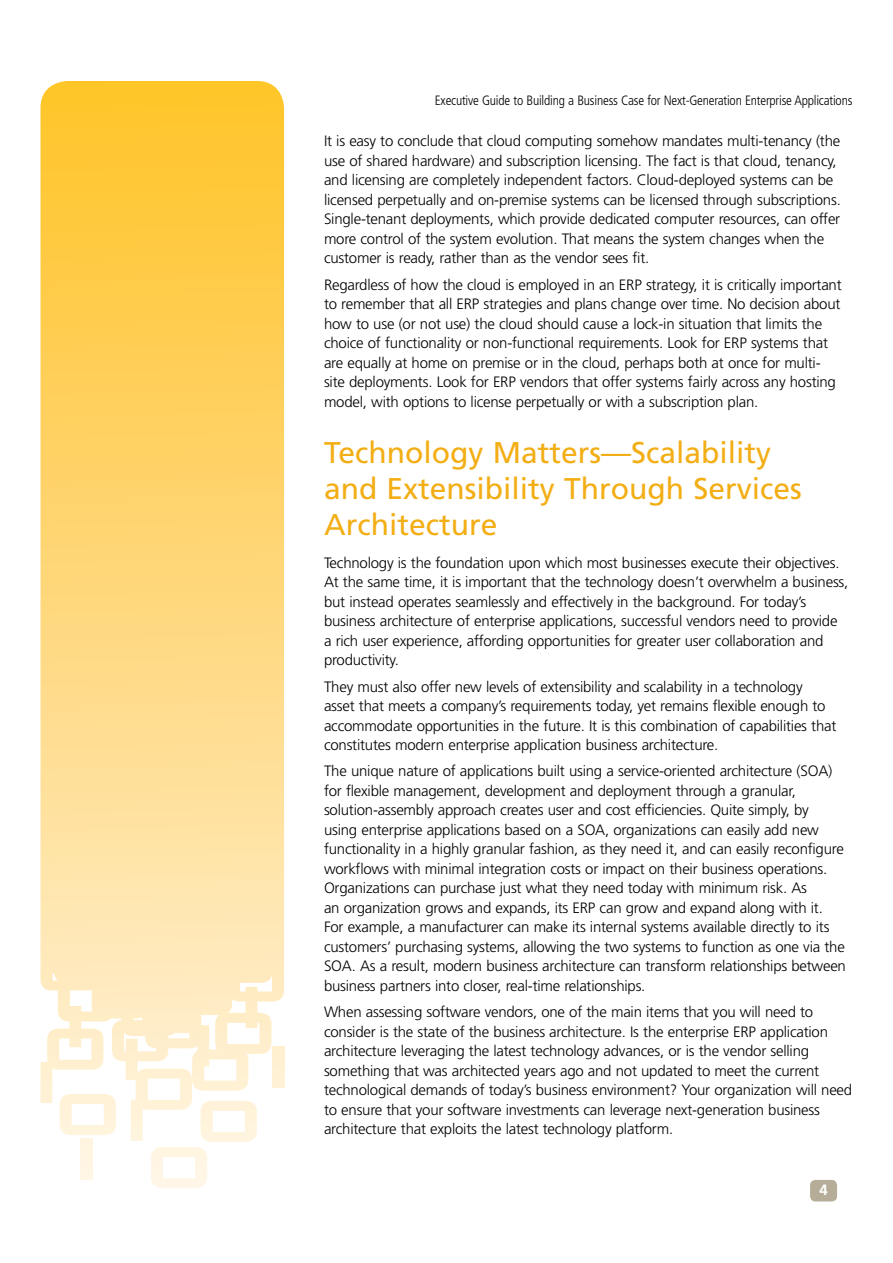
<style>
.page{position:relative;width:893px;height:1263px;background:#fff}
.page>*{position:absolute;margin:0;border:0;box-sizing:border-box;transform-origin:0 0}
.t1{font:30px/36px "Frutiger LT Std";color:#f3ae15}
.t2{font:300 15px/19.5px "Frutiger LT Std";letter-spacing:-.015em;color:#000}
.t3{font:700 15px "Frutiger LT Std";color:#fff}
.t4{font:300 condensed 13.5px "Frutiger LT Std";letter-spacing:-.015em;color:#000}
</style>
<div class="page">
<svg style="left:40px;top:81px;width:244px;height:1060px;background:#ffda80"></svg>
<div style="left:81px;top:1138px;width:11px;height:42px;background:#fff5e2"></div>
<svg style="left:151px;top:1101px;width:106px;height:87px"></svg>
<svg style="left:60px;top:1094px;width:56px;height:41px"></svg>
<div style="left:272px;top:1047px;width:12px;height:41px;background:#fff1d3"></div>
<div style="left:810px;top:1180px;width:27px;height:21px;background:#b5ad98;border-radius:5px"></div>
<p class="t4" style="left:435px;top:92px;width:419px">Executive Guide to Building a Business Case for Next-Generation Enterprise Applications</p>
<p class="t2" style="left:324px;top:132px;width:518px">It is easy to conclude that cloud computing somehow mandates multi-tenancy (the use of shared hardware) and subscription licensing. The fact is that cloud, tenancy, and licensing are completely independent factors. Cloud-deployed systems can be licensed perpetually and on-premise systems can be licensed through subscriptions.<br>Single-tenant deployments, which provide dedicated computer resources, can offer more control of the system evolution. That means the system changes when the customer is ready, rather than as the vendor sees fit.</p>
<p class="t2" style="left:324px;top:275px;width:519px">Regardless of how the cloud is employed in an ERP strategy, it is critically important to remember that all ERP strategies and plans change over time. No decision about how to use (or not use) the cloud should cause a lock-in situation that limits the choice of functionality or non-functional requirements. Look for ERP systems that are equally at home on premise or in the cloud, perhaps both at once for multi&shy;site deployments. Look for ERP vendors that offer systems fairly across any hosting model, with options to license perpetually or with a subscription plan.</p>
<h1 class="t1" style="left:324px;top:434px;width:479px">Technology Matters—Scalability and Extensibility Through Services<br>Architecture</h1>
<p class="t2" style="left:324px;top:553px;width:526px">Technology is the foundation upon which most businesses execute their objectives.<br>At the same time, it is important that the technology doesn’t overwhelm a business, but instead operates seamlessly and effectively in the background. For today’s business architecture of enterprise applications, successful vendors need to provide a rich user experience, affording opportunities for greater user collaboration and productivity.</p>
<p class="t2" style="left:324px;top:677px;width:514px">They must also offer new levels of extensibility and scalability in a technology asset that meets a company’s requirements today, yet remains flexible enough to accommodate opportunities in the future. It is this combination of capabilities that constitutes modern enterprise application business architecture.</p>
<p class="t2" style="left:324px;top:762px;width:523px">The unique nature of applications built using a service-oriented architecture (SOA) for flexible management, development and deployment through a granular, solution-assembly approach creates user and cost efficiencies. Quite simply, by using enterprise applications based on a SOA, organizations can easily add new functionality in a highly granular fashion, as they need it, and can easily reconfigure workflows with minimal integration costs or impact on their business operations.<br>Organizations can purchase just what they need today with minimum risk. As<br>an organization grows and expands, its ERP can grow and expand along with it.<br>For example, a manufacturer can make its internal systems available directly to its customers’ purchasing systems, allowing the two systems to function as one via the SOA. As a result, modern business architecture can transform relationships between business partners into closer, real-time relationships.</p>
<p class="t2" style="left:324px;top:1002px;width:530px">When assessing software vendors, one of the main items that you will need to consider is the state of the business architecture. Is the enterprise ERP application architecture leveraging the latest technology advances, or is the vendor selling something that was architected years ago and not updated to meet the current technological demands of today’s business environment? Your organization will need to ensure that your software investments can leverage next-generation business architecture that exploits the latest technology platform.</p>
<p class="t3" style="left:819px;top:1181px;width:10px">4</p>
</div>
